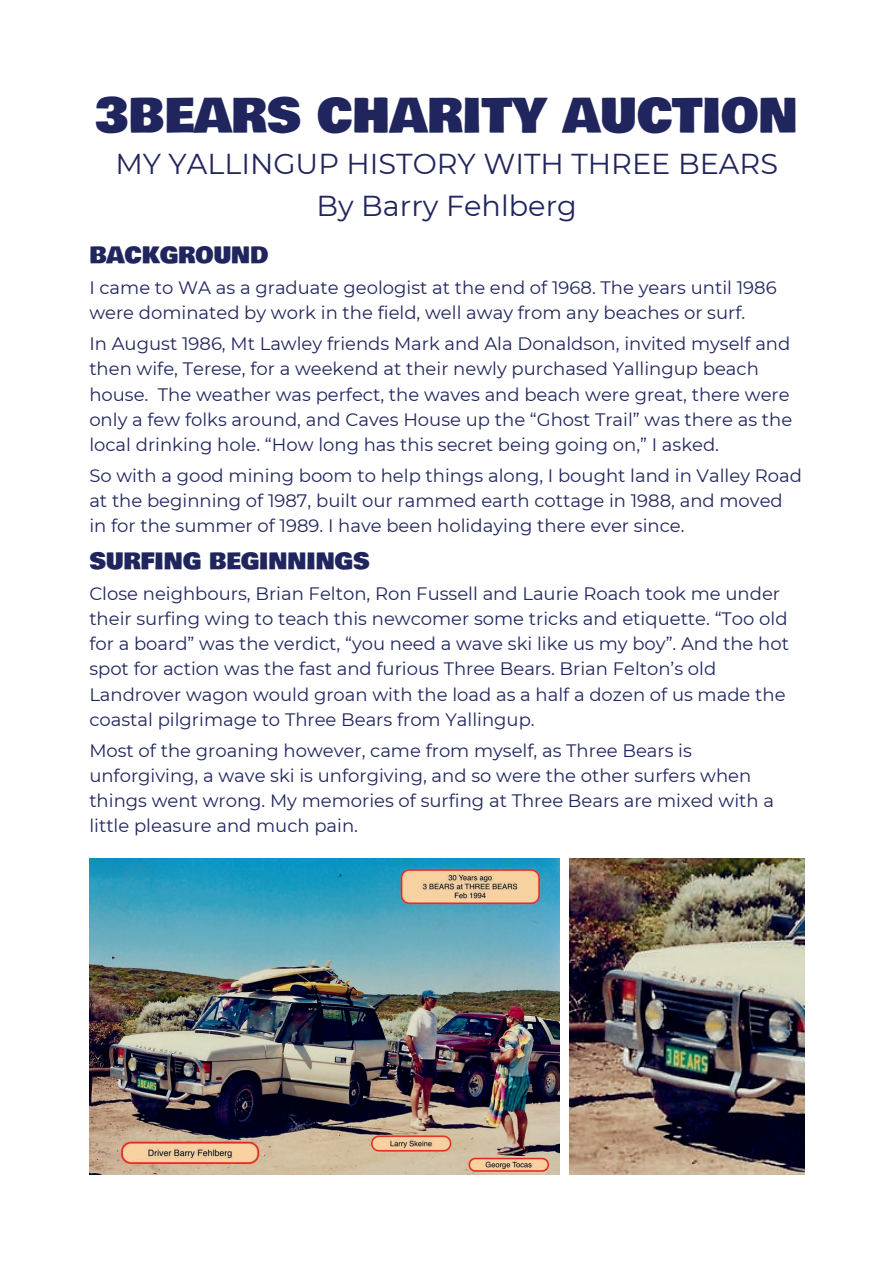
<style>
.page{position:relative;width:893px;height:1264px;background:#fff}
.page>*{position:absolute;margin:0;border:0;box-sizing:border-box;transform-origin:0 0}
.t1{font:46.5px "Bowlby One";color:#20265d}
.t2{font:28.8px/41.5px "Montserrat";color:#20265d;text-align:center}
.t3{font:22.5px "Bowlby One";color:#20265d}
.t4{font:18px/25.2px "Montserrat";color:#20265d}
</style>
<div class="page">
<img style="left:89px;top:858px;width:471px;height:316px">
<img style="left:569px;top:858px;width:235px;height:316px">
<h1 class="t1" style="left:95px;top:80px;width:703px">3BEARS CHARITY AUCTION</h1>
<h2 class="t2" style="left:115px;top:142px;width:664px">MY YALLINGUP HISTORY WITH THREE BEARS<br>By Barry Fehlberg</h2>
<p class="t3" style="left:89px;top:238px;width:180px">BACKGROUND</p>
<p class="t4" style="left:89px;top:274px;width:688px">I came to WA as a graduate geologist at the end of 1968. The years until 1986 were dominated by work in the field, well away from any beaches or surf.</p>
<p class="t4" style="left:89px;top:330px;width:704px">In August 1986, Mt Lawley friends Mark and Ala Donaldson, invited myself and then wife, Terese, for a weekend at their newly purchased Yallingup beach house. The weather was perfect, the waves and beach were great, there were only a few folks around, and Caves House up the “Ghost Trail” was there as the local drinking hole. “How long has this secret being going on,” I asked.</p>
<p class="t4" style="left:89px;top:462px;width:714px">So with a good mining boom to help things along, I bought land in Valley Road at the beginning of 1987, built our rammed earth cottage in 1988, and moved in for the summer of 1989. I have been holidaying there ever since.</p>
<p class="t3" style="left:89px;top:543px;width:281px">SURFING BEGINNINGS</p>
<p class="t4" style="left:89px;top:580px;width:701px">Close neighbours, Brian Felton, Ron Fussell and Laurie Roach took me under their surfing wing to teach this newcomer some tricks and etiquette. “Too old for a board” was the verdict, “you need a wave ski like us my boy”. And the hot spot for action was the fast and furious Three Bears. Brian Felton’s old Landrover wagon would groan with the load as a half a dozen of us made the coastal pilgrimage to Three Bears from Yallingup.</p>
<p class="t4" style="left:89px;top:737px;width:686px">Most of the groaning however, came from myself, as Three Bears is unforgiving, a wave ski is unforgiving, and so were the other surfers when things went wrong. My memories of surfing at Three Bears are mixed with a little pleasure and much pain.</p>
</div>
